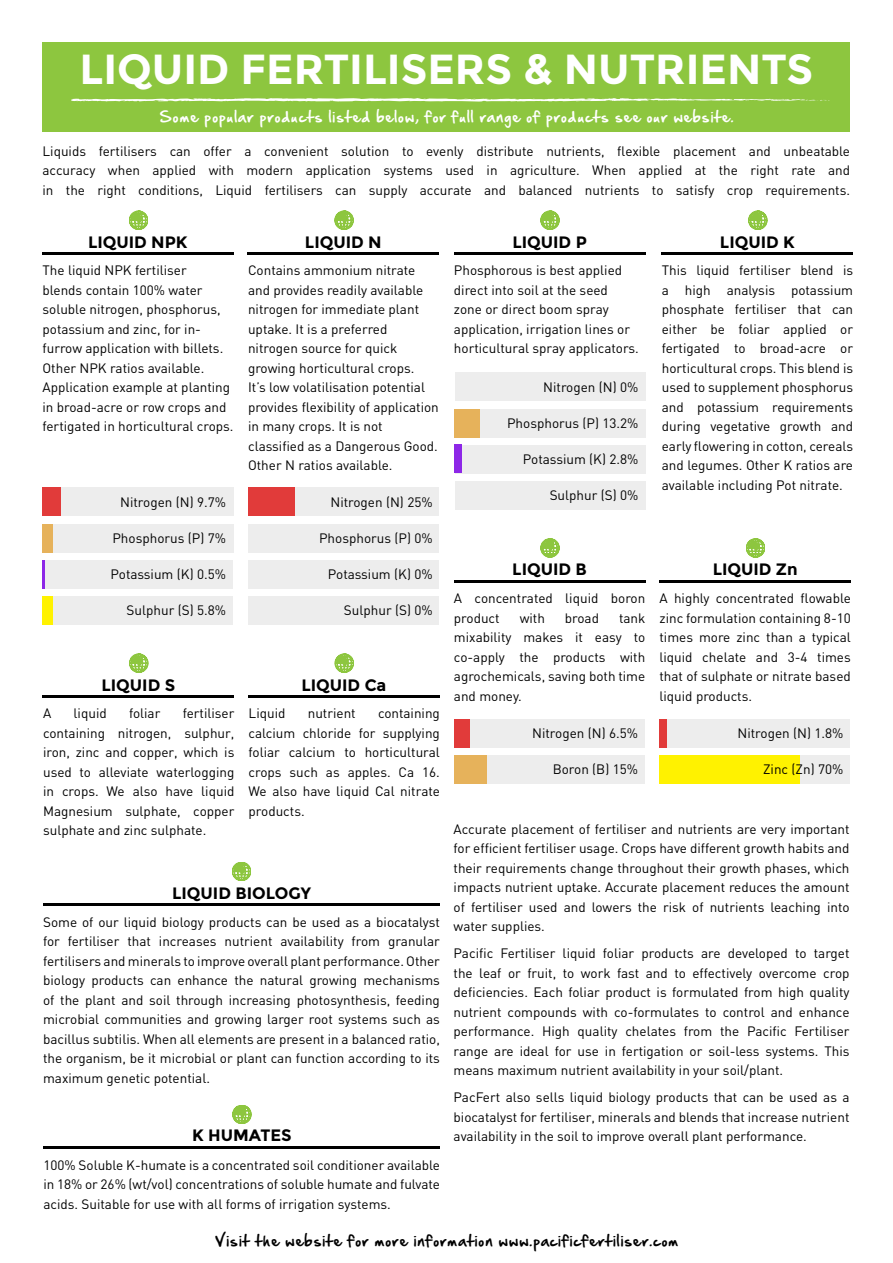
<style>
.page{position:relative;width:893px;height:1263px;background:#fff}
.page>*{position:absolute;margin:0;border:0;box-sizing:border-box;transform-origin:0 0}
.t1{font:700 42px "Montserrat";color:#fff}
.t2{font:700 16.5px "Montserrat";color:#000}
.t3{font:13.5px/19.5px "DIN";color:#000;text-align:justify}
.t4{font:13.5px "Hand Of Sean";letter-spacing:.075em;color:#fff}
.t5{font:13.5px "Hand Of Sean";letter-spacing:.075em;color:#000}
</style>
<div class="page">
<div style="left:43px;top:43px;width:807px;height:89px;background:#8dc63f"></div>
<svg style="left:335px;top:654px;width:19px;height:19px"></svg>
<hr style="left:248px;top:695px;width:192px;height:2px;background:#000">
<svg style="left:129px;top:654px;width:19px;height:19px"></svg>
<hr style="left:43px;top:695px;width:191px;height:2px;background:#000">
<svg style="left:232px;top:862px;width:19px;height:19px"></svg>
<hr style="left:43px;top:903px;width:397px;height:2px;background:#000">
<svg style="left:233px;top:1105px;width:18px;height:19px"></svg>
<hr style="left:43px;top:1146px;width:397px;height:2px;background:#000">
<svg style="left:541px;top:538px;width:18px;height:19px"></svg>
<hr style="left:454px;top:580px;width:191px;height:2px;background:#000">
<div style="left:454px;top:755px;width:191px;height:28px;background:#ededed"></div>
<div style="left:454px;top:719px;width:191px;height:28px;background:#ededed"></div>
<div style="left:454px;top:719px;width:15px;height:28px;background:#e13b3a"></div>
<div style="left:454px;top:755px;width:32px;height:28px;background:#e6b25b"></div>
<svg style="left:746px;top:538px;width:19px;height:19px"></svg>
<hr style="left:659px;top:580px;width:192px;height:2px;background:#000">
<div style="left:659px;top:755px;width:191px;height:28px;background:#ededed"></div>
<div style="left:659px;top:719px;width:191px;height:28px;background:#ededed"></div>
<div style="left:659px;top:719px;width:8px;height:28px;background:#e13b3a"></div>
<div style="left:659px;top:755px;width:141px;height:28px;background:#fff200"></div>
<hr style="left:42px;top:252px;width:191px;height:2px;background:#000">
<hr style="left:248px;top:252px;width:191px;height:2px;background:#000">
<svg style="left:129px;top:211px;width:19px;height:19px"></svg>
<svg style="left:335px;top:211px;width:18px;height:19px"></svg>
<div style="left:43px;top:560px;width:190px;height:28px;background:#ededed"></div>
<div style="left:248px;top:560px;width:191px;height:28px;background:#ededed"></div>
<div style="left:43px;top:524px;width:191px;height:28px;background:#ededed"></div>
<div style="left:248px;top:524px;width:191px;height:28px;background:#ededed"></div>
<div style="left:43px;top:488px;width:191px;height:28px;background:#ededed"></div>
<div style="left:248px;top:488px;width:191px;height:28px;background:#ededed"></div>
<div style="left:43px;top:596px;width:190px;height:28px;background:#ededed"></div>
<div style="left:248px;top:596px;width:191px;height:28px;background:#ededed"></div>
<div style="left:43px;top:488px;width:18px;height:28px;background:#e13b3a"></div>
<div style="left:43px;top:524px;width:10px;height:28px;background:#e6b25b"></div>
<div style="left:43px;top:596px;width:10px;height:28px;background:#fff200"></div>
<div style="left:248px;top:488px;width:46px;height:28px;background:#e13b3a"></div>
<hr style="left:43px;top:560px;width:2px;height:28px;background:#8d27e7">
<svg style="left:748px;top:211px;width:19px;height:19px"></svg>
<hr style="left:662px;top:252px;width:191px;height:2px;background:#000">
<svg style="left:541px;top:211px;width:18px;height:19px"></svg>
<hr style="left:454px;top:252px;width:191px;height:2px;background:#000">
<div style="left:454px;top:445px;width:191px;height:28px;background:#ededed"></div>
<div style="left:454px;top:409px;width:191px;height:28px;background:#ededed"></div>
<div style="left:454px;top:373px;width:191px;height:28px;background:#ededed"></div>
<div style="left:454px;top:481px;width:191px;height:28px;background:#ededed"></div>
<div style="left:454px;top:409px;width:26px;height:28px;background:#e6b25b"></div>
<div style="left:454px;top:444px;width:8px;height:28px;background:#8d27e7"></div>
<svg style="left:71px;top:98px;width:759px;height:4px"></svg>
<h1 class="t1" style="left:80px;top:45px;width:735px">LIQUID FERTILISERS &amp; NUTRIENTS</h1>
<p class="t4" style="left:160px;top:104px;width:575px">Some popular products listed below, for full range of products see our website.</p>
<p class="t3" style="left:43px;top:141px;width:809px">Liquids fertilisers can offer a convenient solution to evenly distribute nutrients, flexible placement and unbeatable accuracy when applied with modern application systems used in agriculture. When applied at the right rate and in the right conditions, Liquid fertilisers can supply accurate and balanced nutrients to satisfy crop requirements.</p>
<p class="t2" style="left:88px;top:232px;width:101px">LIQUID NPK</p>
<p class="t3" style="left:43px;top:260px;width:193px;text-align:left">The liquid NPK fertiliser<br>blends contain 100% water soluble nitrogen, phosphorus, potassium and zinc, for in&shy;furrow application with billets.<br>Other NPK ratios available.<br>Application example at planting in broad-acre or row crops and fertigated in horticultural crops.</p>
<p class="t2" style="left:305px;top:232px;width:78px">LIQUID N</p>
<p class="t3" style="left:248px;top:260px;width:192px;text-align:left">Contains ammonium nitrate and provides readily available nitrogen for immediate plant uptake. It is a preferred nitrogen source for quick growing horticultural crops.<br>It’s low volatilisation potential provides flexibility of application in many crops. It is not classified as a Dangerous Good.<br>Other N ratios available.</p>
<p class="t3" style="left:120px;top:492px;width:107px">Nitrogen (N) 9.7%</p>
<p class="t3" style="left:330px;top:492px;width:104px">Nitrogen (N) 25%</p>
<p class="t3" style="left:112px;top:528px;width:115px">Phosphorus (P) 7%</p>
<p class="t3" style="left:319px;top:528px;width:115px">Phosphorus (P) 0%</p>
<p class="t3" style="left:328px;top:564px;width:106px">Potassium (K) 0%</p>
<p class="t3" style="left:127px;top:600px;width:101px">Sulphur (S) 5.8%</p>
<p class="t3" style="left:344px;top:600px;width:90px">Sulphur (S) 0%</p>
<p class="t3" style="left:110px;top:564px;width:117px">Potassium (K) 0.5%</p>
<p class="t2" style="left:101px;top:675px;width:75px">LIQUID S</p>
<p class="t2" style="left:301px;top:675px;width:87px">LIQUID Ca</p>
<p class="t3" style="left:43px;top:703px;width:10px">A</p>
<p class="t3" style="left:74px;top:703px;width:35px">liquid</p>
<p class="t3" style="left:129px;top:703px;width:33px">foliar</p>
<p class="t3" style="left:43px;top:703px;width:193px;text-indent:140px">fertiliser containing nitrogen, sulphur, iron, zinc and copper, which is used to alleviate waterlogging in crops. We also have liquid Magnesium sulphate, copper sulphate and zinc sulphate.</p>
<p class="t3" style="left:249px;top:703px;width:193px;text-indent:129px">containing calcium chloride for supplying foliar calcium to horticultural crops such as apples. Ca 16.<br>We also have liquid Cal nitrate products.</p>
<p class="t3" style="left:249px;top:703px;width:38px">Liquid</p>
<p class="t3" style="left:308px;top:703px;width:49px">nutrient</p>
<p class="t2" style="left:172px;top:883px;width:140px">LIQUID BIOLOGY</p>
<p class="t3" style="left:43px;top:912px;width:398px">Some of our liquid biology products can be used as a biocatalyst for fertiliser that increases nutrient availability from granular fertilisers and minerals to improve overall plant performance. Other biology products can enhance the natural growing mechanisms of the plant and soil through increasing photosynthesis, feeding microbial communities and growing larger root systems such as bacillus subtilis. When all elements are present in a balanced ratio, the organism, be it microbial or plant can function according to its maximum genetic potential.</p>
<p class="t2" style="left:192px;top:1125px;width:101px">K HUMATES</p>
<p class="t3" style="left:43px;top:1155px;width:398px">100% Soluble K-humate is a concentrated soil conditioner available in 18% or 26% (wt/vol) concentrations of soluble humate and fulvate acids. Suitable for use with all forms of irrigation systems.</p>
<p class="t2" style="left:512px;top:232px;width:76px">LIQUID P</p>
<p class="t3" style="left:454px;top:260px;width:186px;text-align:left">Phosphorous is best applied direct into soil at the seed zone or direct boom spray application, irrigation lines or horticultural spray applicators.</p>
<p class="t3" style="left:543px;top:377px;width:97px">Nitrogen (N) 0%</p>
<p class="t3" style="left:507px;top:413px;width:133px">Phosphorus (P) 13.2%</p>
<p class="t3" style="left:523px;top:449px;width:117px">Potassium (K) 2.8%</p>
<p class="t3" style="left:550px;top:485px;width:90px">Sulphur (S) 0%</p>
<p class="t2" style="left:720px;top:232px;width:76px">LIQUID K</p>
<p class="t3" style="left:662px;top:260px;width:193px">This liquid fertiliser blend is a high analysis potassium phosphate fertiliser that can either be foliar applied or fertigated to broad-acre or horticultural crops. This blend is used to supplement phosphorus and potassium requirements during vegetative growth and early flowering in cotton, cereals and legumes. Other K ratios are available including Pot nitrate.</p>
<p class="t2" style="left:512px;top:560px;width:76px">LIQUID B</p>
<p class="t3" style="left:454px;top:588px;width:193px">A concentrated liquid boron product</p>
<p class="t3" style="left:520px;top:608px;width:27px">with</p>
<p class="t3" style="left:565px;top:608px;width:36px">broad</p>
<p class="t3" style="left:454px;top:608px;width:193px;text-indent:165px">tank mixability makes it easy to co-apply the products with agrochemicals, saving both time and money.</p>
<p class="t3" style="left:532px;top:723px;width:107px">Nitrogen (N) 6.5%</p>
<p class="t3" style="left:553px;top:759px;width:87px">Boron (B) 15%</p>
<p class="t2" style="left:713px;top:560px;width:86px">LIQUID Zn</p>
<p class="t3" style="left:659px;top:588px;width:193px">A highly concentrated flowable zinc formulation containing 8-10 times more zinc than a typical liquid chelate and 3-4 times that of sulphate or nitrate based liquid products.</p>
<p class="t3" style="left:737px;top:723px;width:107px">Nitrogen (N) 1.8%</p>
<p class="t3" style="left:763px;top:759px;width:82px">Zinc (Zn) 70%</p>
<p class="t3" style="left:454px;top:819px;width:397px">Accurate placement of fertiliser and nutrients are very important for efficient fertiliser usage. Crops have different growth habits and their requirements change throughout their growth phases, which impacts nutrient uptake. Accurate placement reduces the amount of fertiliser used and lowers the risk of nutrients leaching into water supplies.</p>
<p class="t3" style="left:454px;top:943px;width:397px">Pacific Fertiliser liquid foliar products are developed to target the leaf or fruit, to work fast and to effectively overcome crop deficiencies. Each foliar product is formulated from high quality nutrient compounds with co-formulates to control and enhance performance. High quality chelates from the Pacific Fertiliser range are ideal for use in fertigation or soil-less systems. This means maximum nutrient availability in your soil/plant.</p>
<p class="t3" style="left:454px;top:1087px;width:397px">PacFert also sells liquid biology products that can be used as a biocatalyst for fertiliser, minerals and blends that increase nutrient availability in the soil to improve overall plant performance.</p>
<p class="t5" style="left:215px;top:1229px;width:464px">Visit the website for more information www.pacificfertiliser.com</p>
</div>
